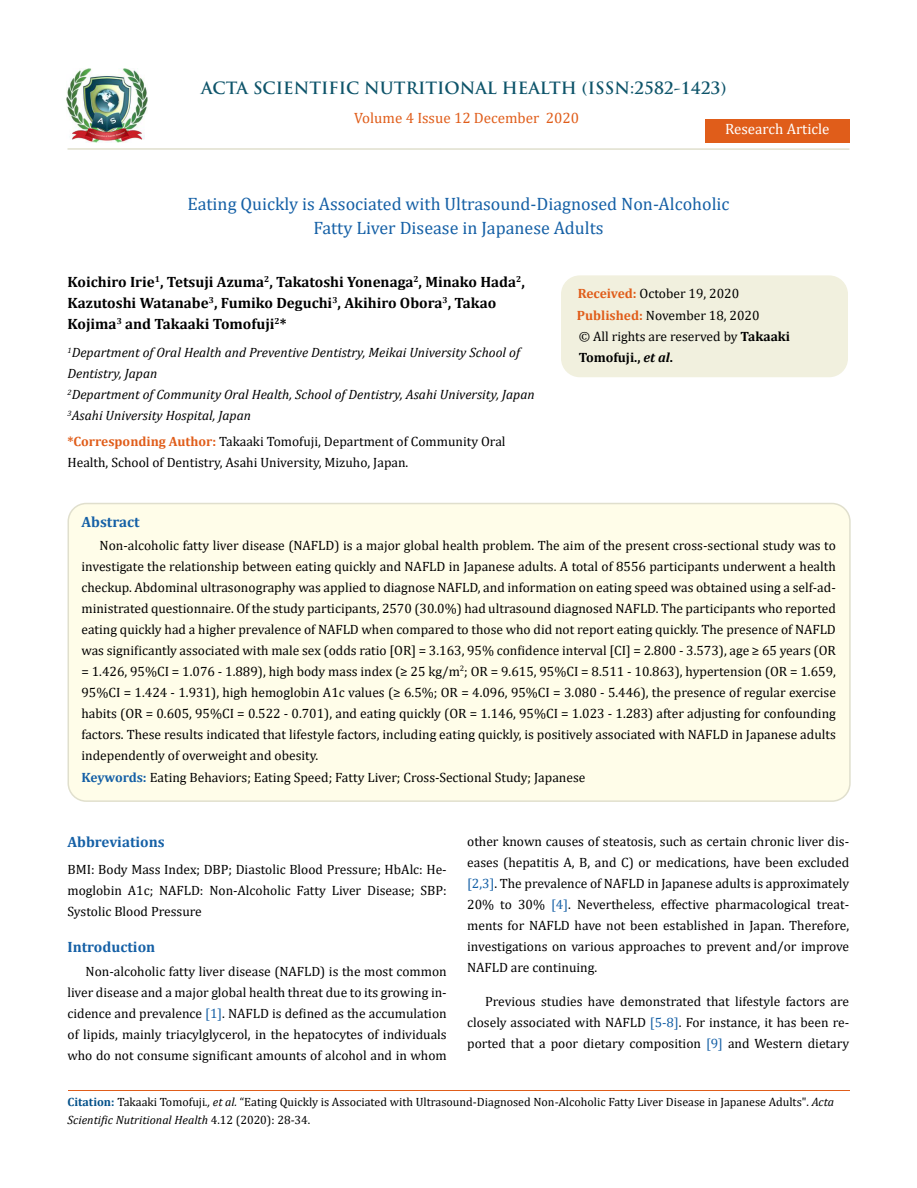
<style>
.page{position:relative;width:917px;height:1188px;background:#fff}
.page>*{position:absolute;margin:0;border:0;box-sizing:border-box;transform-origin:0 0}
.t1{font:18px/24px "Cambria";color:#1560a6;text-align:center}
.t2{font:700 16.5px "Trajan Pro";color:#0e546a}
.t3{font:700 15px/21px "Cambria";color:#000}
.t4{font:700 15px "Cambria";color:#1560a6}
.t5{font:15px "Cambria";color:#e05d1a}
.t6{font:15px "Cambria";color:#fff}
.t7{font:13.5px/21px "Cambria";color:#000;text-align:justify}
.t8{font:italic 13.5px/21px "Cambria";color:#000}
.t9{font:12px/18px "Cambria";color:#000}
.s1{font-weight:700;color:#e05d1a}
.s2{font-weight:700}
.s3{font-weight:700;font-style:italic}
.s4{font-weight:700;color:#1560a6}
.s5{color:#1560a6}
.s6{font-weight:700;color:#035089}
.s7{font-style:italic}
</style>
<div class="page">
<img style="left:67px;top:68px;width:80px;height:74px">
<div style="left:705px;top:119px;width:144px;height:23px;background:#e05d1a"></div>
<div style="left:561px;top:276px;width:286px;height:101px;background:#f1f0de;border-radius:18px"></div>
<div style="left:561px;top:275px;width:287px;height:102px;border:2px solid #f1f0de;border-radius:18px"></div>
<div style="left:68px;top:504px;width:781px;height:297px;background:#fffde9;border-radius:18px"></div>
<div style="left:67px;top:503px;width:783px;height:299px;border:2px solid #e0dfcd;border-radius:18px"></div>
<hr style="left:67px;top:148px;width:782px;height:2px;background:#e0dfcd">
<hr style="left:68px;top:1091px;width:781px;height:1px;background:#e05d1a">
<p class="t2" style="left:201px;top:77px;width:527px">ACTA SCIENTIFIC NUTRITIONAL HEALTH (ISSN:2582-1423)</p>
<p class="t5" style="left:354px;top:109px;width:226px">Volume 4 Issue 12 December 2020</p>
<p class="t6" style="left:725px;top:120px;width:106px">Research Article</p>
<h1 class="t1" style="left:187px;top:192px;width:543px">Eating Quickly is Associated with Ultrasound-Diagnosed Non-Alcoholic<br>Fatty Liver Disease in Japanese Adults</h1>
<p class="t3" style="left:67px;top:271px;width:459px">Koichiro Irie<sup>1</sup>, Tetsuji Azuma<sup>2</sup>, Takatoshi Yonenaga<sup>2</sup>, Minako Hada<sup>2</sup>,<br>Kazutoshi Watanabe<sup>3</sup>, Fumiko Deguchi<sup>3</sup>, Akihiro Obora<sup>3</sup>, Takao<br>Kojima<sup>3</sup> and Takaaki Tomofuji<sup>2</sup>*</p>
<p class="t8" style="left:67px;top:341px;width:468px"><sup>1</sup>Department of Oral Health and Preventive Dentistry, Meikai University School of Dentistry, Japan<br><sup>2</sup>Department of Community Oral Health, School of Dentistry, Asahi University, Japan <sup>3</sup>Asahi University Hospital, Japan</p>
<p class="t7" style="left:67px;top:431px;width:439px"><span class="s1">*Corresponding Author:</span> Takaaki Tomofuji, Department of Community Oral<br>Health, School of Dentistry, Asahi University, Mizuho, Japan.</p>
<p class="t7" style="left:577px;top:283px;width:215px;line-height:21.5px;text-align:left"><span class="s1">Received:</span> October 19, 2020<br><span class="s1">Published:</span> November 18, 2020<br>© All rights are reserved by <span class="s2">Takaaki<br>Tomofuji.,</span> <span class="s3">et al</span><span class="s2">.</span></p>
<p class="t4" style="left:81px;top:511px;width:60px">Abstract</p>
<p class="t7" style="left:81px;top:534px;width:756px;text-indent:18px">Non-alcoholic fatty liver disease (NAFLD) is a major global health problem. The aim of the present cross-sectional study was to investigate the relationship between eating quickly and NAFLD in Japanese adults. A total of 8556 participants underwent a health checkup. Abdominal ultrasonography was applied to diagnose NAFLD, and information on eating speed was obtained using a self-ad&shy;ministrated questionnaire. Of the study participants, 2570 (30.0%) had ultrasound diagnosed NAFLD. The participants who reported eating quickly had a higher prevalence of NAFLD when compared to those who did not report eating quickly. The presence of NAFLD was significantly associated with male sex (odds ratio [OR] = 3.163, 95% confidence interval [CI] = 2.800 - 3.573), age ≥ 65 years (OR = 1.426, 95%CI = 1.076 - 1.889), high body mass index (≥ 25 kg/m<sup>2</sup>; OR = 9.615, 95%CI = 8.511 - 10.863), hypertension (OR = 1.659, 95%CI = 1.424 - 1.931), high hemoglobin A1c values (≥ 6.5%; OR = 4.096, 95%CI = 3.080 - 5.446), the presence of regular exercise habits (OR = 0.605, 95%CI = 0.522 - 0.701), and eating quickly (OR = 1.146, 95%CI = 1.023 - 1.283) after adjusting for confounding factors. These results indicated that lifestyle factors, including eating quickly, is positively associated with NAFLD in Japanese adults independently of overweight and obesity.</p>
<p class="t7" style="left:81px;top:767px;width:505px"><span class="s4">Keywords:</span> Eating Behaviors; Eating Speed; Fatty Liver; Cross-Sectional Study; Japanese</p>
<p class="t4" style="left:67px;top:831px;width:99px">Abbreviations</p>
<p class="t7" style="left:67px;top:859px;width:381px">BMI: Body Mass Index; DBP; Diastolic Blood Pressure; HbAlc: He&shy;moglobin A1c; NAFLD: Non-Alcoholic Fatty Liver Disease; SBP:<br>Systolic Blood Pressure</p>
<p class="t4" style="left:67px;top:936px;width:89px">Introduction</p>
<p class="t7" style="left:67px;top:961px;width:381px;text-indent:18px">Non-alcoholic fatty liver disease (NAFLD) is the most common liver disease and a major global health threat due to its growing in&shy;cidence and prevalence <span class="s5">[1]</span>. NAFLD is defined as the accumulation of lipids, mainly triacylglycerol, in the hepatocytes of individuals who do not consume significant amounts of alcohol and in whom</p>
<p class="t7" style="left:467px;top:831px;width:383px">other known causes of steatosis, such as certain chronic liver dis&shy;eases (hepatitis A, B, and C) or medications, have been excluded <span class="s5">[2,3]</span>. The prevalence of NAFLD in Japanese adults is approximately 20% to 30% <span class="s5">[4]</span>. Nevertheless, effective pharmacological treat&shy;ments for NAFLD have not been established in Japan. Therefore, investigations on various approaches to prevent and/or improve NAFLD are continuing.</p>
<p class="t7" style="left:467px;top:991px;width:383px;text-indent:18px">Previous studies have demonstrated that lifestyle factors are closely associated with NAFLD <span class="s5">[5-8]</span>. For instance, it has been re&shy;ported that a poor dietary composition <span class="s5">[9]</span> and Western dietary</p>
<p class="t9" style="left:68px;top:1092px;width:768px"><span class="s6">Citation:</span> Takaaki Tomofuji<span class="s7">., et al.</span> “Eating Quickly is Associated with Ultrasound-Diagnosed Non-Alcoholic Fatty Liver Disease in Japanese Adults". <span class="s7">Acta<br>Scientific Nutritional Health</span> 4.12 (2020): 28-34.</p>
</div>
